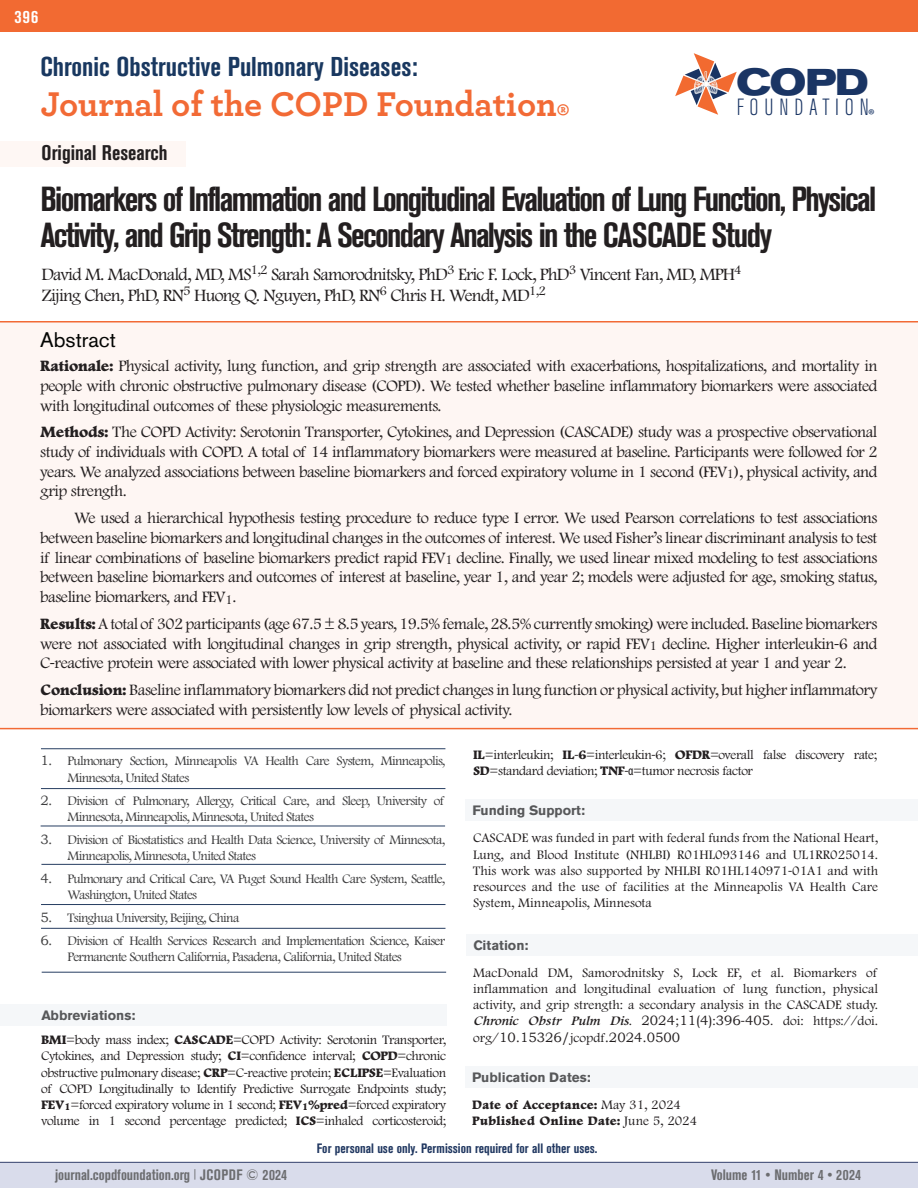
<style>
.page{position:relative;width:918px;height:1188px;background:#fff}
.page>*{position:absolute;margin:0;border:0;box-sizing:border-box;transform-origin:0 0}
.t1{font:700 expanded 36.9px "Akzidenz Grotesk BQ";color:#1a3564}
.t2{font:700 36px "Breathe";color:#f26a35}
.t3{font:700 condensed 34.5px/36px "Akzidenz Grotesk BE";letter-spacing:-.05em;color:#231f20}
.t4{font:700 condensed 27px "Akzidenz Grotesk BE";color:#193860}
.t5{font:300 condensed 23.25px "Akzidenz Grotesk BQ";letter-spacing:.255em;color:#1a3564}
.t6{font:700 condensed 21px "Akzidenz Grotesk BE";color:#231f20}
.t7{font:21px "Akzidenz Grotesk BQ";color:#040503}
.t8{font:300 18px "Footlight MT Pro";letter-spacing:-.045em;color:#231f20}
.t9{font:300 16.5px/19.8px "Footlight MT Pro";letter-spacing:-.03em;color:#231f20;text-align:justify}
.t10{font:700 condensed 15px "Akzidenz Grotesk BE";color:#6c6d70}
.t11{font:300 13.5px/16.2px "Footlight MT Pro";letter-spacing:-.03em;color:#231f20;text-align:justify}
.t12{font:300 13.5px/16.2px "Footlight MT Pro";letter-spacing:-.05em;color:#3e3e3f}
.t13{font:800 13.5px "Footlight MT Pro";color:#231f20}
.t14{font:700 13.5px "Akzidenz Grotesk BE";color:#57585a}
.t15{font:700 condensed 13.5px "Akzidenz Grotesk BE";color:#213861}
.s1{font-weight:800}
.s2{font-family:"Myriad Pro";font-weight:400}
.s3{font-family:"Bookman Old Style";font-weight:400}
.s4{font-family:"Myriad Pro";font-weight:400;font-stretch:condensed}
.s5{font-weight:400;font-style:italic}
.s6{font-weight:300}
</style>
<div class="page">
<div style="left:0;top:1162px;width:918px;height:26px;background:#d9dceb"></div>
<div style="left:0;top:0;width:918px;height:32px;background:#f26a32"></div>
<hr style="left:0;top:1162px;width:918px;height:1px;background:#34416b">
<svg style="left:675px;top:53px;width:62px;height:62px"></svg>
<div style="left:0;top:142px;width:186px;height:25px;background:#fef7f4"></div>
<div style="left:0;top:321px;width:918px;height:408px;background:#fef6f3"></div>
<hr style="left:41px;top:748px;width:404px;height:1px;background:#263d61">
<hr style="left:41px;top:788px;width:404px;height:1px;background:#263d61">
<hr style="left:41px;top:904px;width:404px;height:1px;background:#263d61">
<hr style="left:41px;top:826px;width:404px;height:1px;background:#263d61">
<hr style="left:41px;top:864px;width:405px;height:1px;background:#263d61">
<hr style="left:41px;top:928px;width:404px;height:1px;background:#263d61">
<div style="left:0;top:1004px;width:446px;height:22px;background:#f5f7f9"></div>
<div style="left:466px;top:799px;width:452px;height:22px;background:#f5f7f9"></div>
<div style="left:467px;top:934px;width:451px;height:21px;background:#f5f7f9"></div>
<div style="left:465px;top:1067px;width:453px;height:21px;background:#f5f7f9"></div>
<hr style="left:42px;top:972px;width:404px;height:1px;background:#263d61">
<p class="t4" style="left:40px;top:51px;width:379px">Chronic Obstructive Pulmonary Diseases:</p>
<p class="t2" style="left:40px;top:75px;width:531px">Journal of the COPD Foundation<sub>®</sub></p>
<p class="t6" style="left:42px;top:141px;width:127px">Original Research</p>
<p class="t1" style="left:736px;top:61px;width:134px">COPD</p>
<p class="t5" style="left:737px;top:94px;width:140px">FOUNDATION<sub>®</sub></p>
<p class="t3" style="left:40px;top:181px;width:837px">Biomarkers of Inflammation and Longitudinal Evaluation of Lung Function, Physical<br>Activity, and Grip Strength: A Secondary Analysis in the CASCADE Study</p>
<p class="t8" style="left:41px;top:265px;width:702px">David M. MacDonald, MD, MS<sup>1,2</sup> Sarah Samorodnitsky, PhD<sup>3</sup> Eric F. Lock, PhD<sup>3</sup> Vincent Fan, MD, MPH<sup>4</sup></p>
<p class="t8" style="left:41px;top:286px;width:506px">Zijing Chen, PhD, RN<sup>5</sup> Huong Q. Nguyen, PhD, RN<sup>6</sup> Chris H. Wendt, MD<sup>1,2</sup></p>
<p class="t7" style="left:40px;top:328px;width:77px">Abstract</p>
<p class="t9" style="left:40px;top:356px;width:839px"><span class="s1">Rationale:</span> Physical activity, lung function, and grip strength are associated with exacerbations, hospitalizations, and mortality in people with chronic obstructive pulmonary disease (COPD). We tested whether baseline inflammatory biomarkers were associated with longitudinal outcomes of these physiologic measurements.</p>
<p class="t9" style="left:40px;top:422px;width:839px"><span class="s1">Methods:</span> The COPD Activity: Serotonin Transporter, Cytokines, and Depression (CASCADE) study was a prospective observational study of individuals with COPD. A total of 14 inflammatory biomarkers were measured at baseline. Participants were followed for 2 years. We analyzed associations between baseline biomarkers and forced expiratory volume in 1 second (FEV<sub>1</sub>), physical activity, and grip strength.</p>
<p class="t9" style="left:40px;top:508px;width:839px;text-indent:34px">We used a hierarchical hypothesis testing procedure to reduce type I error. We used Pearson correlations to test associations between baseline biomarkers and longitudinal changes in the outcomes of interest. We used Fisher’s linear discriminant analysis to test if linear combinations of baseline biomarkers predict rapid FEV<sub>1</sub> decline. Finally, we used linear mixed modeling to test associations between baseline biomarkers and outcomes of interest at baseline, year 1, and year 2; models were adjusted for age, smoking status, baseline biomarkers, and FEV<sub>1</sub>.</p>
<p class="t9" style="left:40px;top:614px;width:839px"><span class="s1">Results:</span> A total of 302 participants (age 67.5 ± 8.5 years, 19.5% female, 28.5% currently smoking) were included. Baseline biomarkers were not associated with longitudinal changes in grip strength, physical activity, or rapid FEV<sub>1</sub> decline. Higher interleukin<span class="s2">-</span>6 and C<span class="s2">-</span>reactive protein were associated with lower physical activity at baseline and these relationships persisted at year 1 and year 2.</p>
<p class="t9" style="left:40px;top:680px;width:839px"><span class="s1">Conclusion:</span> Baseline inflammatory biomarkers did not predict changes in lung function or physical activity, but higher inflammatory biomarkers were associated with persistently low levels of physical activity.</p>
<p class="t12" style="left:68px;top:753px;width:379px;text-indent:-27px"><span class="s3">1.</span> Pulmonary Section, Minneapolis VA Health Care System, Minneapolis,<br>Minnesota, United States</p>
<p class="t12" style="left:68px;top:793px;width:378px;text-indent:-27px"><span class="s3">2.</span> Division of Pulmonary, Allergy, Critical Care, and Sleep, University of<br>Minnesota, Minneapolis, Minnesota, United States</p>
<p class="t12" style="left:68px;top:832px;width:379px;text-indent:-27px"><span class="s3">3.</span> Division of Biostatistics and Health Data Science, University of Minnesota,<br>Minneapolis, Minnesota, United States</p>
<p class="t12" style="left:68px;top:871px;width:379px;text-indent:-27px"><span class="s3">4.</span> Pulmonary and Critical Care, VA Puget Sound Health Care System, Seattle,<br>Washington, United States</p>
<p class="t12" style="left:41px;top:910px;width:200px"><span class="s3">5.</span> Tsinghua University, Beijing, China</p>
<p class="t12" style="left:68px;top:933px;width:379px;text-indent:-27px"><span class="s3">6.</span> Division of Health Services Research and Implementation Science, Kaiser<br>Permanente Southern California, Pasadena, California, United States</p>
<p class="t14" style="left:41px;top:1007px;width:95px">Abbreviations:</p>
<p class="t11" style="left:41px;top:1032px;width:407px"><span class="s1">BMI</span>=body mass index; <span class="s1">CASCADE</span>=COPD Activity: Serotonin Transporter, Cytokines, and Depression study; <span class="s1">CI</span>=confidence interval; <span class="s1">COPD</span>=chronic obstructive pulmonary disease; <span class="s1">CRP</span>=C<span class="s2">-</span>reactive protein; <span class="s1">ECLIPSE</span>=Evaluation of COPD Longitudinally to Identify Predictive Surrogate Endpoints study; <span class="s1">FEV</span><sub>1</sub>=forced expiratory volume in 1 second; <span class="s1">FEV</span><sub>1</sub><span class="s1">%pred</span>=forced expiratory volume in 1 second percentage predicted; <span class="s1">ICS</span>=inhaled corticosteroid;</p>
<p class="t11" style="left:473px;top:747px;width:405px"><span class="s1">IL</span>=interleukin; <span class="s1">IL</span><span class="s2">-</span><span class="s1">6</span>=interleukin<span class="s2">-</span>6; <span class="s1">OFDR</span>=overall false discovery rate;<br><span class="s1">SD</span>=standard deviation; <span class="s1">TNF</span><span class="s2">-</span><span class="s4">α</span>=tumor necrosis factor</p>
<p class="t14" style="left:472px;top:802px;width:114px">Funding Support:</p>
<p class="t11" style="left:473px;top:830px;width:407px">CASCADE was funded in part with federal funds from the National Heart, Lung, and Blood Institute (NHLBI) R01HL093146 and UL1RR025014.<br>This work was also supported by NHLBI R01HL140971<span class="s2">-</span>01A1 and with resources and the use of facilities at the Minneapolis VA Health Care System, Minneapolis, Minnesota</p>
<p class="t14" style="left:473px;top:937px;width:57px">Citation:</p>
<p class="t11" style="left:473px;top:965px;width:407px">MacDonald DM, Samorodnitsky S, Lock EF, et al. Biomarkers of inflammation and longitudinal evaluation of lung function, physical activity, and grip strength: a secondary analysis in the CASCADE study.<br><span class="s5">Chronic Obstr Pulm Dis</span>. <span class="s3">2024;11(4)</span>:<span class="s3">396</span><span class="s2">-</span><span class="s3">405</span>. doi: https://doi. org/<span class="s3">10.15326/</span>jcopdf<span class="s3">.2024.0500</span></p>
<p class="t14" style="left:472px;top:1070px;width:120px">Publication Dates:</p>
<p class="t13" style="left:472px;top:1097px;width:210px">Date of Acceptance: <span class="s6">May 31, 2024</span></p>
<p class="t13" style="left:472px;top:1113px;width:227px">Published Online Date: <span class="s6">June 5, 2024</span></p>
<p class="t15" style="left:317px;top:1141px;width:282px">For personal use only. Permission required for all other uses.</p>
<p class="t10" style="left:55px;top:1166px;width:234px">journal.copdfoundation.org <sup>|</sup> JCOPDF © 2024</p>
<p class="t10" style="left:711px;top:1166px;width:151px">Volume 11 • Number 4 • 2024</p>
</div>
